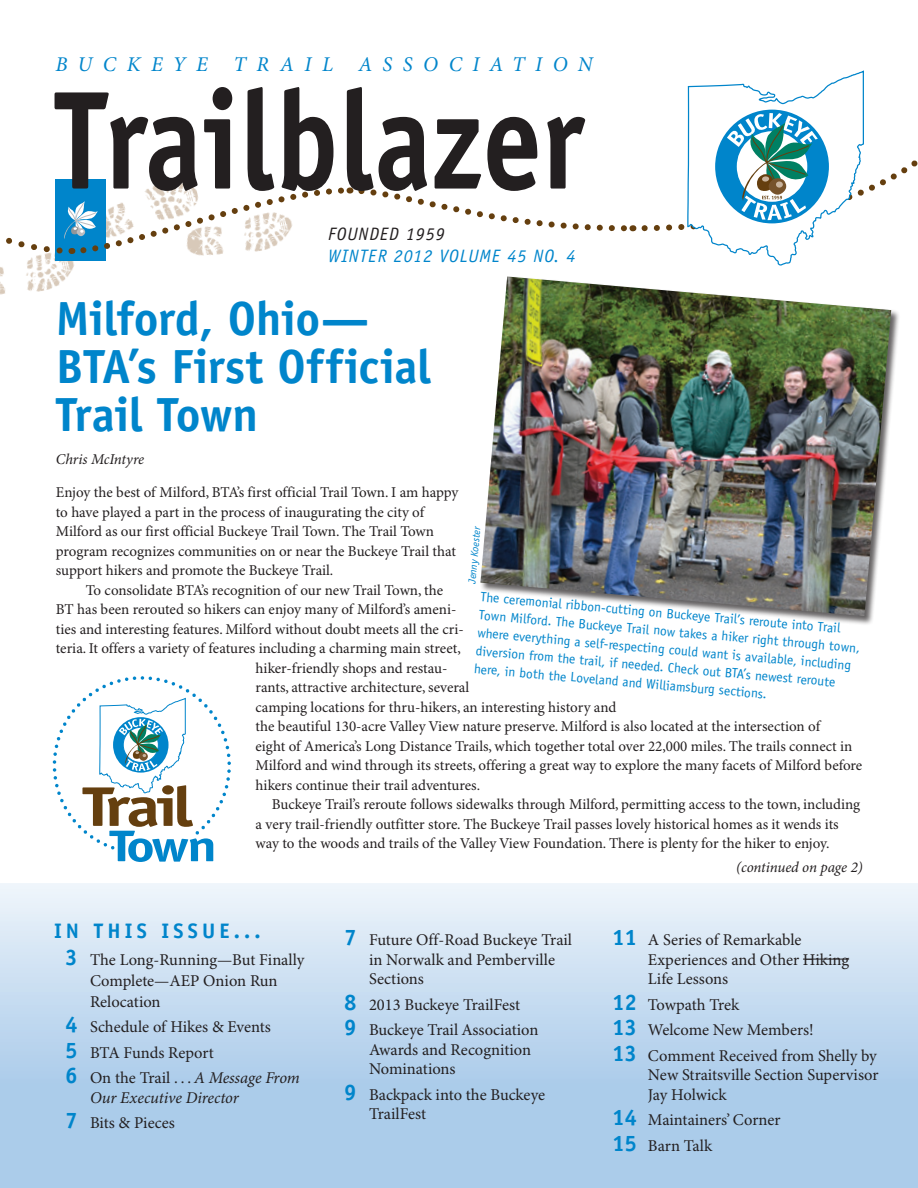
<style>
.page{position:relative;width:918px;height:1188px;background:#fff}
.page>*{position:absolute;margin:0;border:0;box-sizing:border-box;transform-origin:0 0}
.t1{font:700 140.25px "Officina Sans Std";color:#231f20;scale:.85 1}
.t2{font:700 48px/48px "Officina Sans Std";letter-spacing:-.01em;color:#0085cb}
.t3{font:italic 21px "Minion Pro";letter-spacing:.5em;color:#0085cb}
.t4{font:700 21px "Officina Sans Std";letter-spacing:.2em;color:#0085cb}
.t5{font:italic 18px "Officina Sans Std";letter-spacing:.05em;color:#0085cb}
.t6{font:italic 18px "Officina Sans Std";letter-spacing:.05em;color:#231f20}
.t7{font:16.5px/19.5px "Minion Pro";color:#231f20}
.t8{font:italic 16.5px/25.5px "Minion Pro";color:#231f20}
.t9{font:15px/19.5px "Minion Pro";color:#231f20}
.t10{font:italic 15px "Minion Pro";letter-spacing:-.005em;color:#231f20}
.t11{font:13.5px/18px "Officina Sans Std";color:#0085cb}
.t12{font:italic 10.5px "Officina Sans Std";color:#0085cb}
.s1{font-family:"Officina Sans Std";font-weight:700;font-size:22.5px;color:#0085cb}
.s2{font-style:italic}
.s3{font-family:"Officina Sans Std";font-weight:700;font-style:normal;font-size:22.5px;color:#0085cb}
.s4{font-style:normal}
</style>
<div class="page">
<img style="left:0;top:266px;width:74px;height:29px">
<svg style="left:6px;top:70px;width:912px;height:196px"></svg>
<div style="left:0;top:884px;width:918px;height:304px;background:linear-gradient(to bottom,#e6eff8,#9cc3e6)"></div>
<hr style="left:803px;top:959px;width:46px;height:1px;background:#231f20">
<div style="left:480px;top:276px;width:421px;height:349px;background:#231f20;opacity:.7"></div>
<img style="left:480px;top:277px;width:411px;height:339px">
<svg style="left:53px;top:676px;width:178px;height:186px"></svg>
<h3 class="t3" style="left:56px;top:51px;width:539px">Buc keye Trail Associ ati on</h3>
<h1 class="t1" style="left:54px;top:53px;width:625px">Trailblazer</h1>
<p class="t6" style="left:328px;top:224px;width:118px">FOUNDED 1959</p>
<p class="t5" style="left:328px;top:245px;width:249px">WINTER 2012 VOLUME 45 NO. 4</p>
<h2 class="t2" style="left:56px;top:294px;width:377px">Milford, Ohio—<br>BTA’s First Official<br>Trail Town</h2>
<p class="t10" style="left:56px;top:450px;width:90px">Chris McIntyre</p>
<p class="t9" style="left:56px;top:483px;width:404px">Enjoy the best of Milford, BTA’s first official Trail Town. I am happy to have played a part in the process of inaugurating the city of Milford as our first official Buckeye Trail Town. The Trail Town program recognizes communities on or near the Buckeye Trail that support hikers and promote the Buckeye Trail.</p>
<p class="t9" style="left:86px;top:581px;width:359px">To consolidate BTA’s recognition of our new Trail Town, the</p>
<p class="t9" style="left:56px;top:600px;width:402px">BT has been rerouted so hikers can enjoy many of Milford’s ameni-</p>
<p class="t9" style="left:56px;top:620px;width:409px">ties and interesting features. Milford without doubt meets all the cri-</p>
<p class="t9" style="left:56px;top:639px;width:406px">teria. It offers a variety of features including a charming main street,</p>
<p class="t9" style="left:256px;top:659px;width:193px">hiker-friendly shops and restau-</p>
<p class="t9" style="left:256px;top:678px;width:215px">rants, attractive architecture, several</p>
<p class="t9" style="left:256px;top:698px;width:362px">camping locations for thru-hikers, an interesting history and</p>
<p class="t9" style="left:256px;top:717px;width:566px">the beautiful 130-acre Valley View nature preserve. Milford is also located at the intersection of</p>
<p class="t9" style="left:256px;top:737px;width:598px">eight of America’s Long Distance Trails, which together total over 22,000 miles. The trails connect in</p>
<p class="t9" style="left:256px;top:756px;width:608px">Milford and wind through its streets, offering a great way to explore the many facets of Milford before</p>
<p class="t9" style="left:256px;top:776px;width:226px">hikers continue their trail adventures.</p>
<p class="t9" style="left:272px;top:795px;width:590px">Buckeye Trail’s reroute follows sidewalks through Milford, permitting access to the town, including</p>
<p class="t9" style="left:256px;top:815px;width:585px">a very trail-friendly outfitter store. The Buckeye Trail passes lovely historical homes as it wends its</p>
<p class="t9" style="left:256px;top:834px;width:575px">way to the woods and trails of the Valley View Foundation. There is plenty for the hiker to enjoy.</p>
<p class="t10" style="left:736px;top:858px;width:128px">(continued on page 2)</p>
<p class="t12" style="left:466px;top:583px;width:59px;rotate:-85deg">JENNY KOESTER</p>
<p class="t11" style="left:481px;top:588px;width:384px;rotate:5deg">The ceremonial ribbon-cutting on Buckeye Trail’s reroute into Trail Town Milford. The Buckeye Trail now takes a hiker right through town, where everything a self-respecting could want is available, including diversion from the trail, if needed. Check out BTA’s newest reroute here, in both the Loveland and Williamsburg sections.</p>
<h3 class="t4" style="left:54px;top:917px;width:208px">In this issue...</h3>
<p class="t7" style="left:90px;top:949px;width:216px;line-height:21px;text-indent:-25px"><span class="s1">3</span> The Long-Running—But Finally<br>Complete—AEP Onion Run<br>Relocation</p>
<p class="t7" style="left:65px;top:1015px;width:236px;line-height:25.5px"><span class="s1">4</span> Schedule of Hikes &amp; Events<br><span class="s1">5</span> BTA Funds Report<br><span class="s1">6</span> On the Trail . . . <span class="s2">A Message From</span></p>
<p class="t8" style="left:65px;top:1085px;width:176px;text-indent:25px">Our Executive Director<br><span class="s3">7</span> <span class="s4">Bits &amp; Pieces</span></p>
<p class="t7" style="left:369px;top:931px;width:205px;text-indent:-25px"><span class="s1">7</span> Future Off-Road Buckeye Trail in Norwalk and Pemberville<br>Sections</p>
<p class="t7" style="left:344px;top:992px;width:196px;line-height:25.5px"><span class="s1">8</span> 2013 Buckeye TrailFest<br><span class="s1">9</span> Buckeye Trail Association</p>
<p class="t7" style="left:369px;top:1040px;width:164px">Awards and Recognition<br>Nominations</p>
<p class="t7" style="left:369px;top:1085px;width:178px;text-indent:-25px"><span class="s1">9</span> Backpack into the Buckeye<br>TrailFest</p>
<p class="t7" style="left:648px;top:931px;width:203px;text-indent:-36px"><span class="s1">11</span> A Series of Remarkable<br>Experiences and Other Hiking<br>Life Lessons</p>
<p class="t7" style="left:612px;top:992px;width:266px;line-height:25.5px"><span class="s1">12</span> Towpath Trek<br><span class="s1">13</span> Welcome New Members!<br><span class="s1">13</span> Comment Received from Shelly by</p>
<p class="t7" style="left:648px;top:1066px;width:232px">New Straitsville Section Supervisor<br>Jay Holwick</p>
<p class="t7" style="left:612px;top:1108px;width:170px;line-height:25.5px"><span class="s1">14</span> Maintainers’ Corner<br><span class="s1">15</span> Barn Talk</p>
</div>
